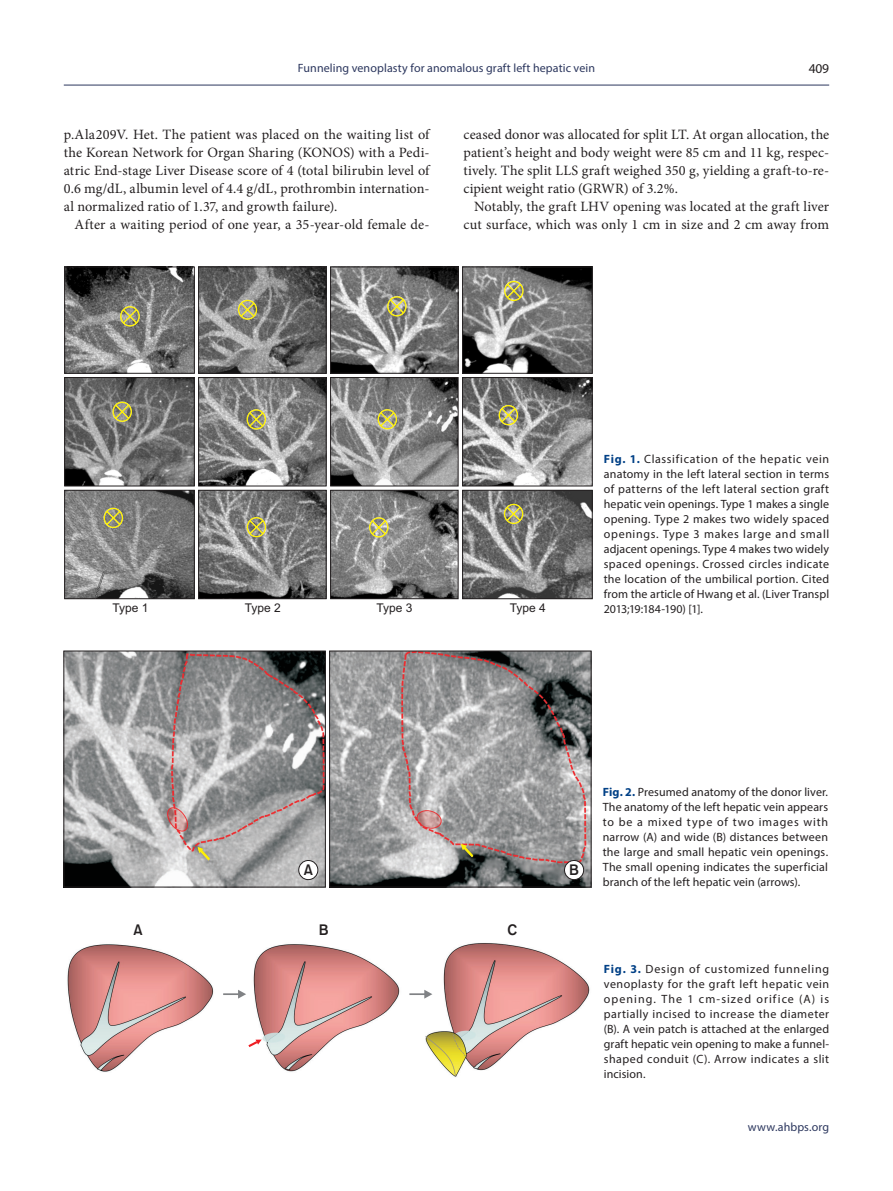
<style>
.page{position:relative;width:893px;height:1191px;background:#fff}
.page>*{position:absolute;margin:0;border:0;box-sizing:border-box;transform-origin:0 0}
.t1{font:15px "Gothic 725 BT Bold A";color:#231f20}
.본문{font:14.25px/18px "Minion Pro";letter-spacing:.01em;color:#231f20;text-align:justify}
.t2{font:13.5px "Myriad Pro";color:#231f20}
.그림설명{font:12px/15px "Myriad Pro";letter-spacing:.01em;color:#231f20;text-align:justify}
.t3{font:12px "Myriad Pro";letter-spacing:.01em;color:#2c375e}
.t4{font:12px "Arial";color:#231f20}
.s1{font-weight:700;color:#014086}
</style>
<div class="page">
<hr style="left:64px;top:85px;width:765px;height:1px;background:#2c375e">
<svg style="left:64px;top:266px;width:529px;height:333px;background:#767676"></svg>
<svg style="left:103px;top:280px;width:421px;height:258px;background:#868683"></svg>
<svg style="left:63px;top:650px;width:529px;height:237px;background:#979696"></svg>
<svg style="left:198px;top:846px;width:14px;height:16px"></svg>
<svg style="left:461px;top:843px;width:15px;height:16px"></svg>
<img style="left:67px;top:943px;width:523px;height:134px">
<svg style="left:223px;top:989px;width:23px;height:9px"></svg>
<svg style="left:409px;top:989px;width:23px;height:9px"></svg>
<svg style="left:246px;top:1039px;width:16px;height:10px"></svg>
<p class="t3" style="left:298px;top:61px;width:299px">Funneling venoplasty for anomalous graft left hepatic vein</p>
<p class="t2" style="left:809px;top:60px;width:22px">409</p>
<p class="본문" style="left:64px;top:126px;width:367px">p.Ala209V. Het. The patient was placed on the waiting list of the Korean Network for Organ Sharing (KONOS) with a Pedi&shy;atric End-stage Liver Disease score of 4 (total bilirubin level of 0.6 mg/dL, albumin level of 4.4 g/dL, prothrombin internation&shy;al normalized ratio of 1.37, and growth failure).</p>
<p class="본문" style="left:74px;top:216px;width:357px">After a waiting period of one year, a 35-year-old female de-</p>
<p class="본문" style="left:463px;top:126px;width:367px">ceased donor was allocated for split LT. At organ allocation, the patient’s height and body weight were 85 cm and 11 kg, respec&shy;tively. The split LLS graft weighed 350 g, yielding a graft-to-re&shy;cipient weight ratio (GRWR) of 3.2%.</p>
<p class="본문" style="left:463px;top:198px;width:367px;text-align:right">Notably, the graft LHV opening was located at the graft liver cut surface, which was only 1 cm in size and 2 cm away from</p>
<p class="t4" style="left:113px;top:603px;width:38px">Type 1</p>
<p class="t4" style="left:245px;top:603px;width:38px">Type 2</p>
<p class="t4" style="left:376px;top:603px;width:38px">Type 3</p>
<p class="t4" style="left:510px;top:603px;width:38px">Type 4</p>
<p class="그림설명" style="left:604px;top:451px;width:227px"><span class="s1">Fig. 1.</span> Classification of the hepatic vein anatomy in the left lateral section in terms of patterns of the left lateral section graft hepatic vein openings. Type 1 makes a single opening. Type 2 makes two widely spaced openings. Type 3 makes large and small adjacent openings. Type 4 makes two widely spaced openings. Crossed circles indicate the location of the umbilical portion. Cited from the article of Hwang et al. (Liver Transpl 2013;19:184-190) [1].</p>
<p class="t1" style="left:304px;top:861px;width:11px">A</p>
<p class="t1" style="left:569px;top:861px;width:11px">B</p>
<p class="t1" style="left:133px;top:921px;width:11px">A</p>
<p class="t1" style="left:319px;top:921px;width:11px">B</p>
<p class="t1" style="left:507px;top:921px;width:11px">C</p>
<p class="그림설명" style="left:603px;top:784px;width:227px"><span class="s1">Fig. 2.</span> Presumed anatomy of the donor liver.<br>The anatomy of the left hepatic vein appears to be a mixed type of two images with narrow (A) and wide (B) distances between the large and small hepatic vein openings.<br>The small opening indicates the superficial branch of the left hepatic vein (arrows).</p>
<p class="그림설명" style="left:604px;top:961px;width:227px"><span class="s1">Fig. 3.</span> Design of customized funneling venoplasty for the graft left hepatic vein opening. The 1 cm-sized orifice (A) is partially incised to increase the diameter (B). A vein patch is attached at the enlarged graft hepatic vein opening to make a funnel&shy;shaped conduit (C). Arrow indicates a slit incision.</p>
<p class="t3" style="left:748px;top:1119px;width:83px">www.ahbps.org</p>
</div>
